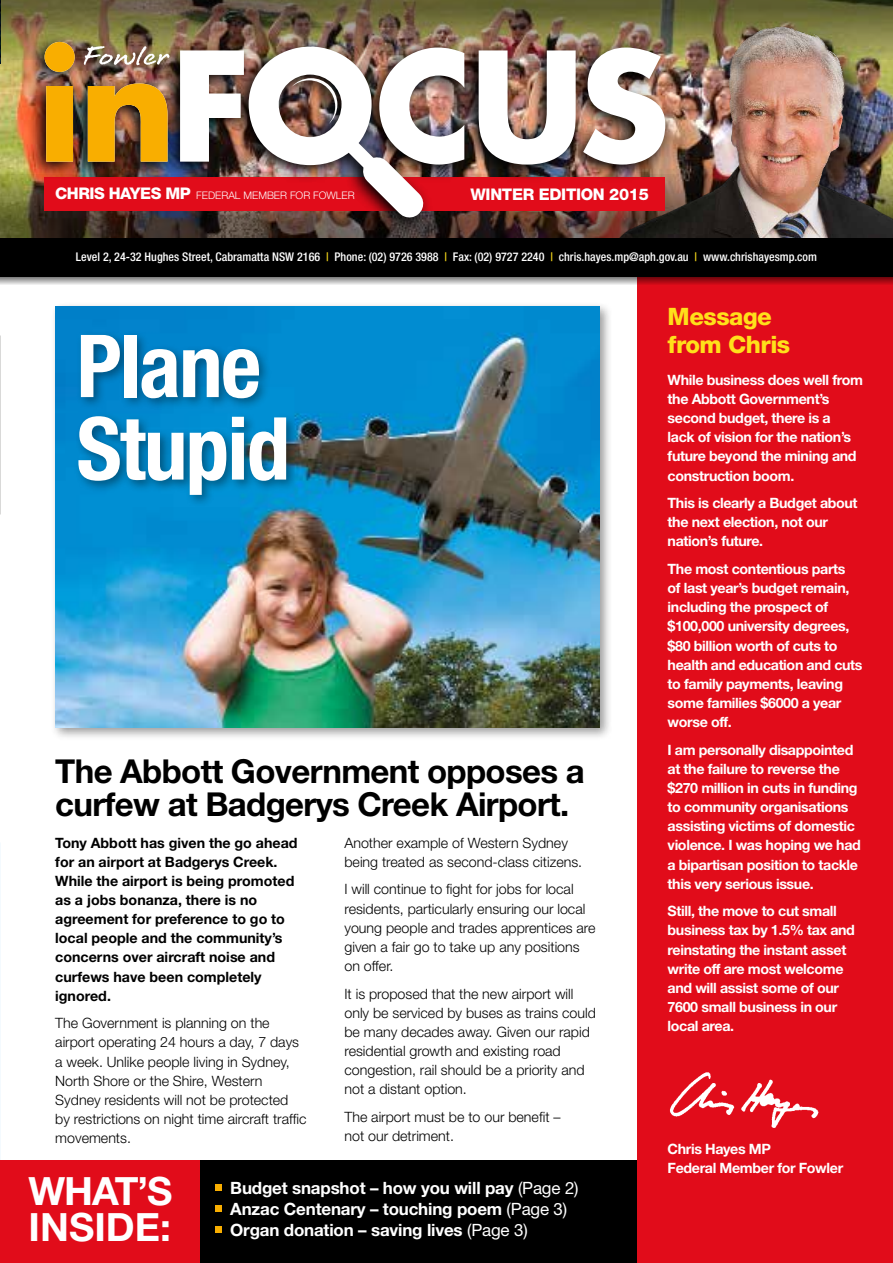
<style>
.page{position:relative;width:893px;height:1263px;background:#fff}
.page>*{position:absolute;margin:0;border:0;box-sizing:border-box;transform-origin:0 0}
.t1{font:700 condensed 87px/82.5px "Helvetica Neue";letter-spacing:-.02em;color:#fff}
.t2{font:700 39px/36px "Helvetica Neue";color:#fff}
.t3{font:700 33px/33px "Helvetica Neue";letter-spacing:-.02em;color:#000}
.t4{font:800 24px/28.5px "Helvetica Neue";letter-spacing:-.02em;color:#ffe01a}
.t5{font:700 16.95px/20.9px "Helvetica Neue";letter-spacing:-.01em;color:#fff}
.t6{font:800 16.05px "Helvetica Neue";letter-spacing:-.02em;color:#fff}
.t7{font:700 14.25px/19px "Helvetica Neue";letter-spacing:-.025em;color:#fff}
.t8{font:300 14.25px/19px "Helvetica Neue";color:#000}
.t9{font:700 14.25px/19px "Helvetica Neue";color:#000}
.t10{font:500 condensed 12px "Helvetica Neue";color:#fff}
.t11{font:300 10.5px "Helvetica Neue";color:#fff}
.s1{font-weight:800;font-size:16.05px}
.s2{color:#ffe01a}
.s3{font-weight:400}
</style>
<div class="page">
<div style="left:0;top:1161px;width:200px;height:102px;background:#e10c1a"></div>
<div style="left:200px;top:1161px;width:438px;height:102px;background:#000"></div>
<div style="left:638px;top:276px;width:255px;height:987px;background:#e10c1a"></div>
<img style="left:670px;top:1072px;width:149px;height:56px">
<svg style="left:0;top:276px;width:893px;height:9px;background:#9d7679"></svg>
<svg style="left:215px;top:1185px;width:6px;height:6px"></svg>
<div style="left:215px;top:1205px;width:6px;height:7px;background:#f9ae00"></div>
<svg style="left:215px;top:1226px;width:6px;height:6px"></svg>
<svg style="left:0;top:174px;width:600px;height:64px;background:#5f5c2f"></svg>
<img style="left:0;top:0;width:600px;height:60px">
<img style="left:27px;top:32px;width:573px;height:203px">
<img style="left:45px;top:42px;width:555px;height:123px">
<img style="left:45px;top:42px;width:124px;height:120px">
<img style="left:249px;top:47px;width:200px;height:191px">
<img style="left:600px;top:0;width:293px;height:238px">
<div style="left:0;top:238px;width:893px;height:38px;background:#000"></div>
<div style="left:51px;top:301px;width:562px;height:439px;background:#000;opacity:.4"></div>
<img style="left:55px;top:307px;width:545px;height:420px">
<div style="left:74px;top:330px;width:225px;height:178px;background:#000;opacity:.4"></div>
<p class="t11" style="left:55px;top:189px;width:301px"><span class="s1">CHRIS HAYES MP</span> FEDERAL MEMBER FOR FOWLER</p>
<p class="t6" style="left:470px;top:185px;width:180px">WINTER EDITION 2015</p>
<p class="t10" style="left:76px;top:250px;width:743px">Level 2, 24-32 Hughes Street, Cabramatta NSW 2166 <span class="s2">|</span> Phone: (02) 9726 3988 <span class="s2">|</span> Fax: (02) 9727 2240 <span class="s2">|</span> chris.hayes.mp@aph.gov.au <span class="s2">|</span> www.chrishayesmp.com</p>
<h1 class="t1" style="left:77px;top:324px;width:215px">Plane<br>Stupid</h1>
<h3 class="t3" style="left:55px;top:754px;width:531px">The Abbott Government opposes a curfew at Badgerys Creek Airport.</h3>
<p class="t9" style="left:55px;top:833px;width:244px">Tony Abbott has given the go ahead for an airport at Badgerys Creek.<br>While the airport is being promoted as a jobs bonanza, there is no agreement for preference to go to local people and the community’s concerns over aircraft noise and curfews have been completely ignored.</p>
<p class="t8" style="left:55px;top:1013px;width:253px">The Government is planning on the airport operating 24 hours a day, 7 days a week. Unlike people living in Sydney, North Shore or the Shire, Western Sydney residents will not be protected by restrictions on night time aircraft traffic movements.</p>
<p class="t8" style="left:344px;top:833px;width:239px">Another example of Western Sydney being treated as second-class citizens.</p>
<p class="t8" style="left:344px;top:879px;width:253px">I will continue to fight for jobs for local residents, particularly ensuring our local young people and trades apprentices are given a fair go to take up any positions on offer.</p>
<p class="t8" style="left:344px;top:983px;width:253px">It is proposed that the new airport will only be serviced by buses as trains could be many decades away. Given our rapid residential growth and existing road congestion, rail should be a priority and not a distant option.</p>
<p class="t8" style="left:344px;top:1107px;width:218px">The airport must be to our benefit – not our detriment.</p>
<h2 class="t2" style="left:29px;top:1172px;width:145px">WHAT’S<br>INSIDE:</h2>
<p class="t5" style="left:230px;top:1177px;width:350px">Budget snapshot – how you will pay <span class="s3">(Page 2)<br></span>Anzac Centenary – touching poem <span class="s3">(Page 3)<br></span>Organ donation – saving lives <span class="s3">(Page 3)</span></p>
<h3 class="t4" style="left:668px;top:302px;width:124px">Message from Chris</h3>
<p class="t7" style="left:668px;top:370px;width:197px">While business does well from the Abbott Government’s second budget, there is a<br>lack of vision for the nation’s future beyond the mining and construction boom.</p>
<p class="t7" style="left:668px;top:493px;width:192px">This is clearly a Budget about the next election, not our nation’s future.</p>
<p class="t7" style="left:668px;top:559px;width:196px">The most contentious parts<br>of last year’s budget remain, including the prospect of $100,000 university degrees, $80 billion worth of cuts to health and education and cuts to family payments, leaving some families $6000 a year worse off.</p>
<p class="t7" style="left:668px;top:740px;width:195px">I am personally disappointed at the failure to reverse the $270 million in cuts in funding to community organisations assisting victims of domestic violence. I was hoping we had a bipartisan position to tackle this very serious issue.</p>
<p class="t7" style="left:668px;top:901px;width:189px">Still, the move to cut small business tax by 1.5% tax and reinstating the instant asset write off are most welcome and will assist some of our<br>7600 small business in our local area.</p>
<p class="t7" style="left:668px;top:1139px;width:177px">Chris Hayes MP<br>Federal Member for Fowler</p>
</div>
